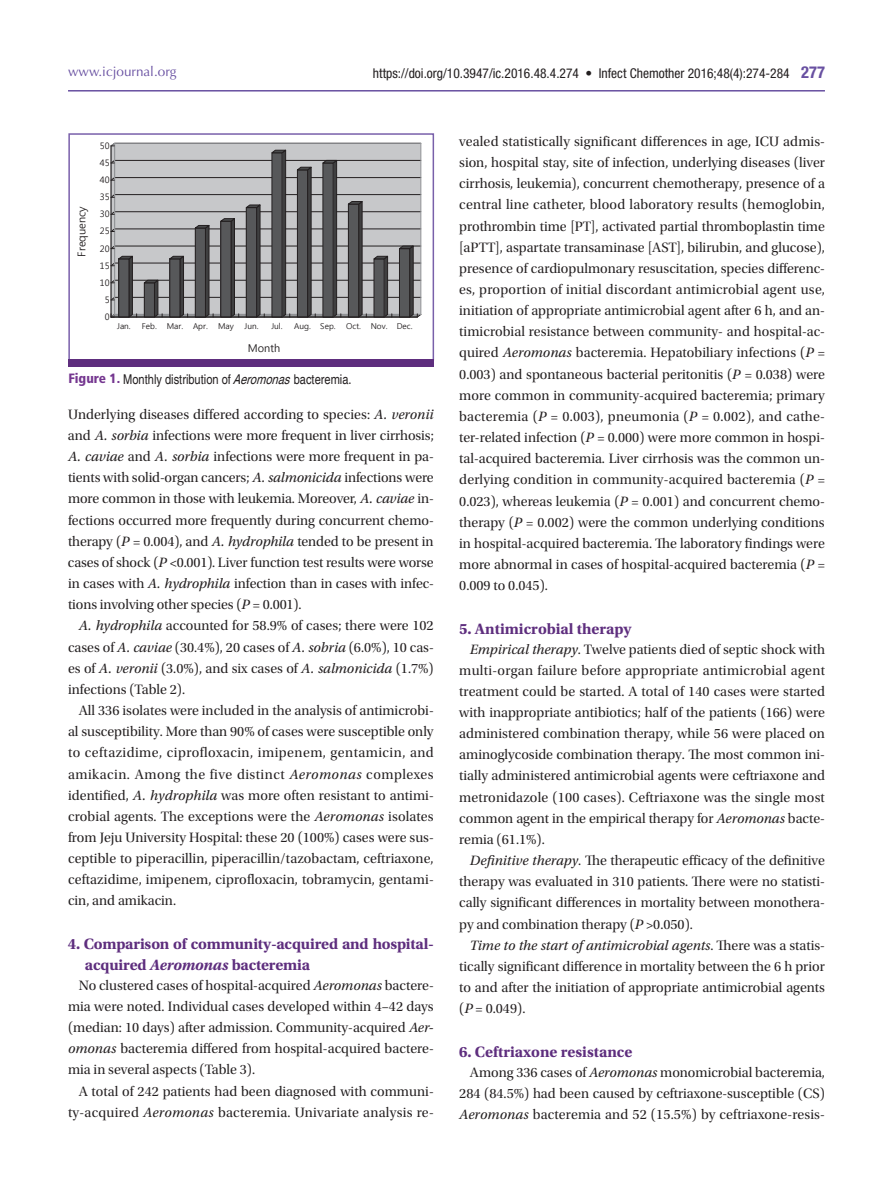
<style>
.page{position:relative;width:893px;height:1191px;background:#fff}
.page>*{position:absolute;margin:0;border:0;box-sizing:border-box;transform-origin:0 0}
.본문_소타이틀{font:700 15.75px/21px "Utopia Std";letter-spacing:-.01em;color:#5e2e7e}
.본문{font:14.25px/21.1px "Utopia Std Subh";color:#231f20;text-align:justify}
.t1{font:condensed 13.5px "Helvetica Neue";color:#231f20}
.표_그림_타이틀{font:condensed 13.5px "Helvetica";color:#231f20}
.t2{font:13.5px "Optima LT Std";color:#6850a1}
.t3{font:10.8px "Malgun Gothic";color:#231f20}
.t4{font:9px "Malgun Gothic";letter-spacing:.005em;color:#231f20}
.t5{font:8.1px "Malgun Gothic";color:#231f20}
.s1{font-weight:700;font-size:16.5px;color:#6850a1}
.s2{font-family:"Frutiger LT Std";font-weight:900;color:#753790}
.s3{font-style:italic}
.s4{font-family:"Utopia Std";font-style:italic}
</style>
<div class="page">
<hr style="left:68px;top:90px;width:757px;height:2px;background:#6850a1">
<svg style="left:110px;top:142px;width:312px;height:176px;background:#9b9b9d"></svg>
<div style="left:68px;top:133px;width:366px;height:227px;border:2px solid #7960aa"></div>
<div style="left:68px;top:359px;width:366px;height:7px;background:#5e2e7e"></div>
<p class="t2" style="left:68px;top:63px;width:110px">www.icjournal.org</p>
<p class="t1" style="left:373px;top:65px;width:453px">https://doi.org/10.3947/ic.2016.48.4.274 • Infect Chemother 2016;48(4):274-284 <span class="s1">277</span></p>
<p class="t4" style="left:100px;top:140px;width:11px">50</p>
<p class="t4" style="left:100px;top:158px;width:11px">45</p>
<p class="t4" style="left:100px;top:175px;width:11px">40</p>
<p class="t3" style="left:75px;top:257px;width:52px;rotate:-90deg">Frequency</p>
<p class="t4" style="left:100px;top:192px;width:11px">35</p>
<p class="t4" style="left:100px;top:209px;width:11px">30</p>
<p class="t4" style="left:100px;top:226px;width:11px">25</p>
<p class="t4" style="left:100px;top:243px;width:11px">20</p>
<p class="t4" style="left:100px;top:260px;width:11px">15</p>
<p class="t4" style="left:100px;top:277px;width:11px">10</p>
<p class="t4" style="left:105px;top:294px;width:6px">5</p>
<p class="t4" style="left:105px;top:312px;width:6px">0</p>
<p class="t5" style="left:117px;top:321px;width:15px">Jan.</p>
<p class="t5" style="left:142px;top:321px;width:67px">Feb. Mar. Apr.</p>
<p class="t5" style="left:218px;top:321px;width:17px">May</p>
<p class="t5" style="left:245px;top:321px;width:15px">Jun.</p>
<p class="t5" style="left:271px;top:321px;width:13px">Jul.</p>
<p class="t5" style="left:294px;top:321px;width:43px">Aug. Sep.</p>
<p class="t5" style="left:346px;top:321px;width:68px">Oct. Nov. Dec.</p>
<p class="t3" style="left:248px;top:342px;width:34px">Month</p>
<p class="표_그림_타이틀" style="left:68px;top:371px;width:285px"><span class="s2">Figure 1.</span> Monthly distribution of <span class="s3">Aeromonas</span> bacteremia.</p>
<p class="본문" style="left:68px;top:404px;width:367px">Underlying diseases differed according to species: <span class="s4">A. veronii </span>and <span class="s4">A. sorbia</span> infections were more frequent in liver cirrhosis; <span class="s4">A. caviae</span> and <span class="s4">A. sorbia</span> infections were more frequent in pa&shy;tients with solid-organ cancers; <span class="s4">A. salmonicida</span> infections were more common in those with leukemia. Moreover, <span class="s4">A. caviae</span> in&shy;fections occurred more frequently during concurrent chemo&shy;therapy (<span class="s4">P</span> = 0.004), and <span class="s4">A. hydrophila</span> tended to be present in cases of shock (<span class="s4">P</span> &lt;0.001). Liver function test results were worse in cases with <span class="s4">A. hydrophila</span> infection than in cases with infec&shy;tions involving other species (<span class="s4">P</span> = 0.001).</p>
<p class="본문" style="left:68px;top:615px;width:367px;text-indent:11px"><span class="s4">A. hydrophila</span> accounted for 58.9% of cases; there were 102 cases of <span class="s4">A. caviae</span> (30.4%), 20 cases of <span class="s4">A. sobria</span> (6.0%), 10 cas&shy;es of <span class="s4">A. veronii</span> (3.0%), and six cases of <span class="s4">A. salmonicida</span> (1.7%) infections (Table 2).</p>
<p class="본문" style="left:68px;top:700px;width:367px;text-indent:11px">All 336 isolates were included in the analysis of antimicrobi&shy;al susceptibility. More than 90% of cases were susceptible only to ceftazidime, ciprofloxacin, imipenem, gentamicin, and amikacin. Among the five distinct <span class="s4">Aeromonas</span> complexes identified, <span class="s4">A. hydrophila</span> was more often resistant to antimi&shy;crobial agents. The exceptions were the <span class="s4">Aeromonas</span> isolates from Jeju University Hospital: these 20 (100%) cases were sus&shy;ceptible to piperacillin, piperacillin/tazobactam, ceftriaxone, ceftazidime, imipenem, ciprofloxacin, tobramycin, gentami&shy;cin, and amikacin.</p>
<p class="본문_소타이틀" style="left:85px;top:933px;width:351px;text-indent:-17px">4. Comparison of community-acquired and hospital&shy;acquired <span class="s3">Aeromonas</span> bacteremia</p>
<p class="본문" style="left:68px;top:974px;width:367px;text-indent:11px">No clustered cases of hospital-acquired <span class="s4">Aeromonas</span> bactere&shy;mia were noted. Individual cases developed within 4–42 days (median: 10 days) after admission. Community-acquired <span class="s4">Aer&shy;omonas</span> bacteremia differed from hospital-acquired bactere&shy;mia in several aspects (Table 3).</p>
<p class="본문" style="left:68px;top:1080px;width:367px;text-align:right">A total of 242 patients had been diagnosed with communi&shy;ty-acquired <span class="s4">Aeromonas</span> bacteremia. Univariate analysis re-</p>
<p class="본문" style="left:459px;top:131px;width:367px">vealed statistically significant differences in age, ICU admis&shy;sion, hospital stay, site of infection, underlying diseases (liver cirrhosis, leukemia), concurrent chemotherapy, presence of a central line catheter, blood laboratory results (hemoglobin, prothrombin time [PT], activated partial thromboplastin time [aPTT], aspartate transaminase [AST], bilirubin, and glucose), presence of cardiopulmonary resuscitation, species differenc&shy;es, proportion of initial discordant antimicrobial agent use, initiation of appropriate antimicrobial agent after 6 h, and an&shy;timicrobial resistance between community- and hospital-ac&shy;quired <span class="s4">Aeromonas</span> bacteremia. Hepatobiliary infections (<span class="s4">P</span> = 0.003) and spontaneous bacterial peritonitis (<span class="s4">P</span> = 0.038) were more common in community-acquired bacteremia; primary bacteremia (<span class="s4">P</span> = 0.003), pneumonia (<span class="s4">P</span> = 0.002), and cathe&shy;ter-related infection (<span class="s4">P</span> = 0.000) were more common in hospi&shy;tal-acquired bacteremia. Liver cirrhosis was the common un&shy;derlying condition in community-acquired bacteremia (<span class="s4">P</span> = 0.023), whereas leukemia (<span class="s4">P</span> = 0.001) and concurrent chemo&shy;therapy (<span class="s4">P</span> = 0.002) were the common underlying conditions in hospital-acquired bacteremia. The laboratory findings were more abnormal in cases of hospital-acquired bacteremia (<span class="s4">P</span> = 0.009 to 0.045).</p>
<p class="본문_소타이틀" style="left:459px;top:618px;width:174px">5. Antimicrobial therapy</p>
<p class="본문" style="left:459px;top:638px;width:367px;text-indent:11px"><span class="s4">Empirical therapy</span>. Twelve patients died of septic shock with multi-organ failure before appropriate antimicrobial agent treatment could be started. A total of 140 cases were started with inappropriate antibiotics; half of the patients (166) were administered combination therapy, while 56 were placed on aminoglycoside combination therapy. The most common ini&shy;tially administered antimicrobial agents were ceftriaxone and metronidazole (100 cases). Ceftriaxone was the single most common agent in the empirical therapy for <span class="s4">Aeromonas</span> bacte&shy;remia (61.1%).</p>
<p class="본문" style="left:459px;top:850px;width:367px;text-indent:11px"><span class="s4">Definitive therapy</span>. The therapeutic efficacy of the definitive therapy was evaluated in 310 patients. There were no statisti&shy;cally significant differences in mortality between monothera&shy;py and combination therapy (<span class="s4">P</span> &gt;0.050).</p>
<p class="본문" style="left:459px;top:934px;width:367px;text-indent:11px"><span class="s4">Time to the start of antimicrobial agents</span>. There was a statis&shy;tically significant difference in mortality between the 6 h prior to and after the initiation of appropriate antimicrobial agents (<span class="s4">P</span> = 0.049).</p>
<p class="본문_소타이틀" style="left:459px;top:1041px;width:175px">6. Ceftriaxone resistance</p>
<p class="본문" style="left:459px;top:1061px;width:367px;text-indent:11px">Among 336 cases of <span class="s4">Aeromonas</span> monomicrobial bacteremia, 284 (84.5%) had been caused by ceftriaxone-susceptible (CS)<br><span class="s4">Aeromonas</span> bacteremia and 52 (15.5%) by ceftriaxone-resis-</p>
</div>
